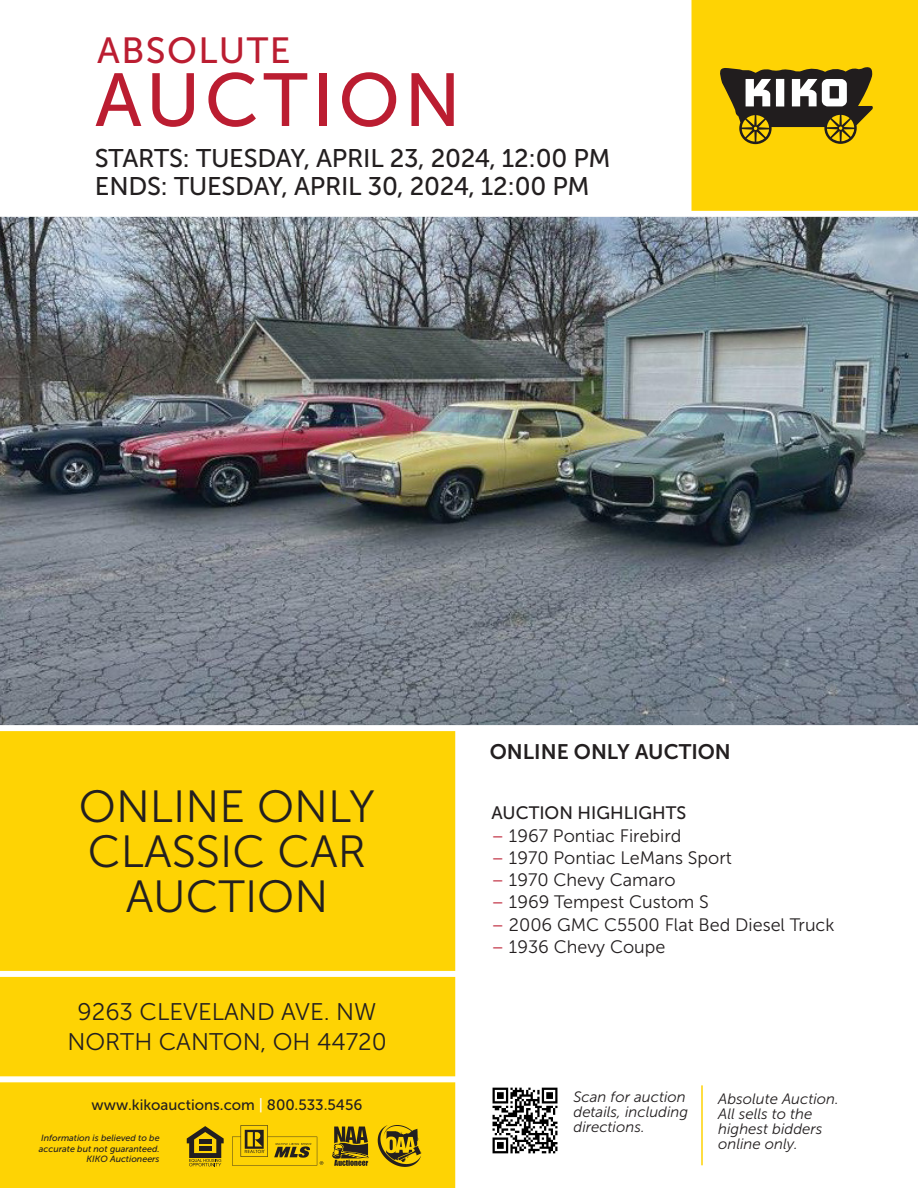
<style>
.page{position:relative;width:918px;height:1188px;background:#fff}
.page>*{position:absolute;margin:0;border:0;box-sizing:border-box;transform-origin:0 0}
.t1{font:74.85px "Museo Sans 500";letter-spacing:.06em;color:#bb1d31}
.t2{font:45px/45px "Museo Sans 300";color:#231f20;text-align:center}
.t3{font:36.3px "Museo Sans 500";letter-spacing:.04em;color:#bb1d31}
.t4{font:25.5px "Museo Sans 500";letter-spacing:-.01em;color:#231f20}
.t5{font:24px "Museo Sans 300";color:#231f20}
.t6{font:21px "Museo Sans 700";color:#231f20}
.t7{font:18px "Museo Sans 300";color:#231f20}
.t8{font:18px "Museo Sans 500";color:#231f20}
.t9{font:italic 15px/15px "Museo Sans 300";color:#231f20}
.t10{font:15px "Museo Sans 500";color:#231f20}
.t11{font:italic 9px/10.5px "Museo Sans 500";color:#231f20;text-align:right}
.s1{color:#fff}
.s2{color:#bb1d31}
</style>
<div class="page">
<img style="left:0;top:217px;width:918px;height:508px">
<div style="left:688px;top:0;width:230px;height:216px;background:#fed304"></div>
<div style="left:0;top:729px;width:459px;height:459px;background:#fed304"></div>
<img style="left:492px;top:1087px;width:66px;height:67px">
<hr style="left:701px;top:1085px;width:2px;height:80px;background:#fed304">
<div style="left:0;top:1076px;width:466px;height:6px;background:#fff"></div>
<div style="left:0;top:971px;width:466px;height:6px;background:#fff"></div>
<div style="left:0;top:725px;width:918px;height:6px;background:#fff"></div>
<div style="left:0;top:211px;width:918px;height:6px;background:#fff"></div>
<svg style="left:720px;top:67px;width:153px;height:77px"></svg>
<svg style="left:332px;top:1127px;width:37px;height:39px"></svg>
<svg style="left:232px;top:1125px;width:91px;height:41px"></svg>
<svg style="left:187px;top:1126px;width:37px;height:40px"></svg>
<img style="left:377px;top:1125px;width:44px;height:42px">
<div style="left:455px;top:731px;width:6px;height:457px;background:#fff"></div>
<div style="left:686px;top:0;width:6px;height:214px;background:#fff"></div>
<p class="t3" style="left:97px;top:31px;width:195px">ABSOLUTE</p>
<p class="t1" style="left:95px;top:59px;width:367px">AUCTION</p>
<p class="t4" style="left:95px;top:144px;width:517px">STARTS: TUESDAY, APRIL 23, 2024, 12:00 PM</p>
<p class="t4" style="left:95px;top:173px;width:496px">ENDS: TUESDAY, APRIL 30, 2024, 12:00 PM</p>
<p class="t2" style="left:79px;top:785px;width:298px">ONLINE ONLY<br>CLASSIC CAR<br>AUCTION</p>
<p class="t5" style="left:78px;top:999px;width:300px">9263 CLEVELAND AVE. NW</p>
<p class="t5" style="left:67px;top:1029px;width:321px">NORTH CANTON, OH 44720</p>
<p class="t10" style="left:92px;top:1097px;width:272px">www.kikoauctions.com <span class="s1">|</span> 800.533.5456</p>
<p class="t11" style="left:39px;top:1133px;width:122px">Information is believed to be accurate but not guaranteed.<br>KIKO Auctioneers</p>
<p class="t6" style="left:490px;top:740px;width:243px">ONLINE ONLY AUCTION</p>
<p class="t8" style="left:491px;top:803px;width:196px">AUCTION HIGHLIGHTS</p>
<p class="t7" style="left:491px;top:826px;width:191px"><span class="s2">–</span> 1967 Pontiac Firebird</p>
<p class="t7" style="left:491px;top:848px;width:242px"><span class="s2">–</span> 1970 Pontiac LeMans Sport</p>
<p class="t7" style="left:491px;top:870px;width:186px"><span class="s2">–</span> 1970 Chevy Camaro</p>
<p class="t7" style="left:491px;top:893px;width:219px"><span class="s2">–</span> 1969 Tempest Custom S</p>
<p class="t7" style="left:491px;top:915px;width:345px"><span class="s2">–</span> 2006 GMC C5500 Flat Bed Diesel Truck</p>
<p class="t7" style="left:491px;top:937px;width:176px"><span class="s2">–</span> 1936 Chevy Coupe</p>
<p class="t9" style="left:573px;top:1090px;width:116px">Scan for auction details, including directions.</p>
<p class="t9" style="left:718px;top:1091px;width:122px">Absolute Auction.<br>All sells to the highest bidders online only.</p>
</div>
